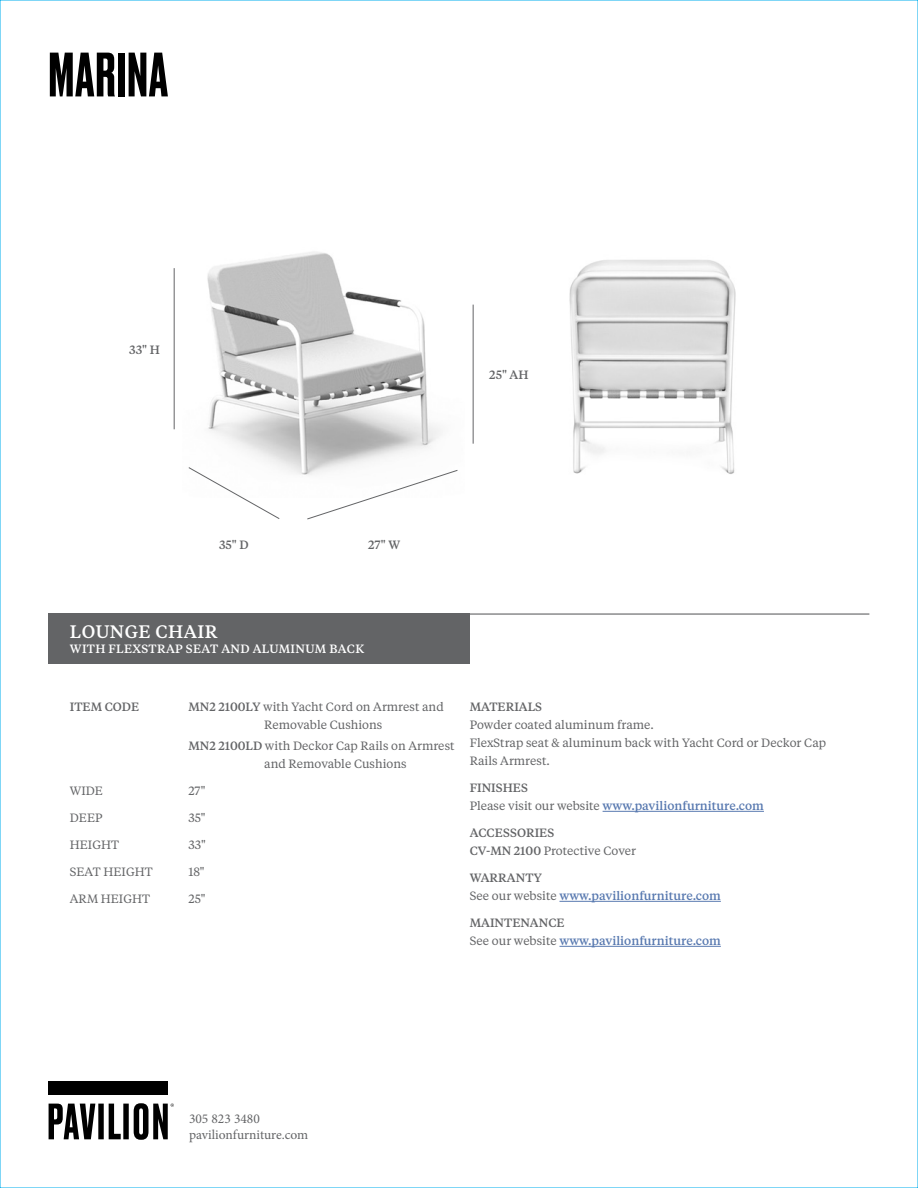
<style>
.page{position:relative;width:918px;height:1188px;background:#fff}
.page>*{position:absolute;margin:0;border:0;box-sizing:border-box;transform-origin:0 0}
.t1{font:500 58.95px "Druk";letter-spacing:.025em;color:#000}
.t2{font:500 18px "Tiempos Text";letter-spacing:.025em;color:#fff}
.t3{font:13.5px/16.2px "Minion Pro";color:#636466}
.t4{font:12px/18px "Tiempos Text";color:#636466}
.t5{font:500 12px/18px "Tiempos Text";color:#5879b0}
.t6{font:500 12px/18px "Tiempos Text";color:#636466}
.t7{font:500 12px "Tiempos Text";letter-spacing:.025em;color:#fff}
.s1{font-weight:500}
.s2{color:#636466}
.s3{font-weight:400;color:#636466}
.s4{font-weight:400}
</style>
<div class="page">
<img style="left:207px;top:252px;width:234px;height:223px">
<div style="left:49px;top:613px;width:421px;height:51px;background:#636466"></div>
<div style="left:49px;top:1082px;width:119px;height:13px;background:#000"></div>
<svg style="left:49px;top:1103px;width:125px;height:37px"></svg>
<hr style="left:49px;top:613px;width:820px;height:2px;background:#636466">
<hr style="left:603px;top:811px;width:161px;height:1px;background:#5879b0">
<hr style="left:559px;top:901px;width:162px;height:1px;background:#5879b0">
<hr style="left:559px;top:946px;width:162px;height:1px;background:#5879b0">
<hr style="left:174px;top:268px;width:1px;height:161px;background:#636466">
<hr style="left:473px;top:305px;width:1px;height:139px;background:#636466">
<svg style="left:306px;top:469px;width:152px;height:51px"></svg>
<svg style="left:188px;top:467px;width:92px;height:52px"></svg>
<img style="left:569px;top:260px;width:167px;height:214px">
<h1 class="t1" style="left:49px;top:34px;width:121px">MARINA</h1>
<p class="t6" style="left:129px;top:340px;width:32px">33" H</p>
<p class="t6" style="left:489px;top:365px;width:41px">25" AH</p>
<p class="t6" style="left:219px;top:535px;width:31px">35" D</p>
<p class="t6" style="left:368px;top:535px;width:34px">27" W</p>
<h2 class="t2" style="left:70px;top:620px;width:149px">LOUNGE CHAIR</h2>
<p class="t7" style="left:70px;top:641px;width:296px">WITH FLEXSTRAP SEAT AND ALUMINUM BACK</p>
<p class="t6" style="left:70px;top:697px;width:71px">ITEM CODE</p>
<p class="t4" style="left:264px;top:697px;width:181px;text-indent:-76px"><span class="s1">MN2 2100LY</span> with Yacht Cord on Armrest and<br>Removable Cushions</p>
<p class="t4" style="left:264px;top:736px;width:192px;text-indent:-76px"><span class="s1">MN2 2100LD</span> with Deckor Cap Rails on Armrest and Removable Cushions</p>
<p class="t4" style="left:70px;top:781px;width:35px">WIDE</p>
<p class="t4" style="left:188px;top:781px;width:19px">27"</p>
<p class="t4" style="left:70px;top:808px;width:34px">DEEP</p>
<p class="t4" style="left:188px;top:808px;width:19px">35"</p>
<p class="t4" style="left:70px;top:835px;width:51px">HEIGHT</p>
<p class="t4" style="left:188px;top:835px;width:19px">33"</p>
<p class="t4" style="left:70px;top:862px;width:84px">SEAT HEIGHT</p>
<p class="t4" style="left:188px;top:862px;width:18px">18"</p>
<p class="t4" style="left:70px;top:889px;width:82px">ARM HEIGHT</p>
<p class="t4" style="left:188px;top:889px;width:19px">25"</p>
<p class="t6" style="left:470px;top:697px;width:74px">MATERIALS</p>
<p class="t4" style="left:470px;top:715px;width:358px">Powder coated aluminum frame.<br>FlexStrap seat &amp; aluminum back with Yacht Cord or Deckor Cap<br>Rails Armrest.</p>
<p class="t5" style="left:470px;top:778px;width:296px"><span class="s2">FINISHES<br></span><span class="s3">Please visit our website</span> www.pavilionfurniture.com</p>
<p class="t6" style="left:470px;top:823px;width:168px">ACCESSORIES<br>CV-MN 2100 <span class="s4">Protective Cover</span></p>
<p class="t5" style="left:470px;top:868px;width:253px"><span class="s2">WARRANTY<br></span><span class="s3">See our website</span> www.pavilionfurniture.com</p>
<p class="t5" style="left:470px;top:913px;width:253px"><span class="s2">MAINTENANCE<br></span><span class="s3">See our website</span> www.pavilionfurniture.com</p>
<p class="t3" style="left:189px;top:1111px;width:121px">305 823 3480 pavilionfurniture.com</p>
</div>
